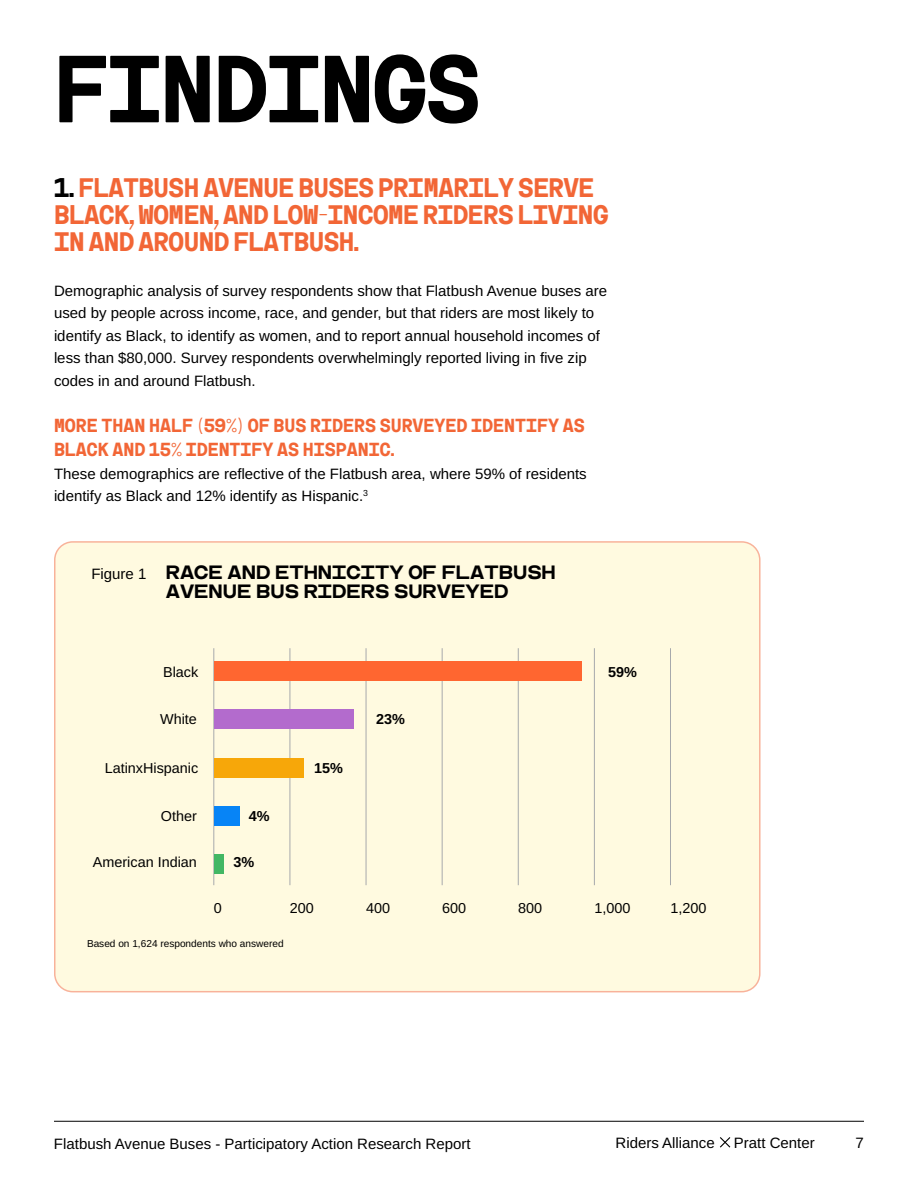
<style>
.page{position:relative;width:918px;height:1188px;background:#fff}
.page>*{position:absolute;margin:0;border:0;box-sizing:border-box;transform-origin:0 0}
.t1{font:90px "Cindie 2 K";letter-spacing:-.02em;color:#000}
.t2{font:25.5px/27px "Cindie 2 K";letter-spacing:-.02em;color:#f26636}
.t3{font:18px/24px "Cindie 2 K";color:#f26636}
.t4{font:18px/19.5px "Cindie 2 N";color:#000}
.t5{font:15px/22.5px "Arimo";color:#000}
.t6{font:14.4px "Arimo";color:#000}
.t7{font:10.05px "Arimo";color:#000}
.s1{color:#000}
</style>
<div class="page">
<svg style="left:720px;top:1137px;width:11px;height:11px"></svg>
<hr style="left:54px;top:1121px;width:810px;height:1px;background:#000">
<div style="left:55px;top:542px;width:705px;height:450px;background:#fffae0;border-radius:18px"></div>
<div style="left:54px;top:541px;width:707px;height:451px;border:2px solid #f26636;border-radius:18px"></div>
<hr style="left:213px;top:648px;width:1px;height:237px;background:#a7a9ac">
<hr style="left:290px;top:648px;width:1px;height:237px;background:#a7a9ac">
<hr style="left:366px;top:648px;width:1px;height:237px;background:#a7a9ac">
<hr style="left:442px;top:648px;width:1px;height:237px;background:#a7a9ac">
<hr style="left:518px;top:648px;width:1px;height:237px;background:#a7a9ac">
<hr style="left:594px;top:648px;width:1px;height:237px;background:#a7a9ac">
<hr style="left:670px;top:648px;width:1px;height:237px;background:#a7a9ac">
<div style="left:214px;top:661px;width:367px;height:20px;background:#ff6630"></div>
<div style="left:214px;top:710px;width:140px;height:19px;background:#b36bcd"></div>
<div style="left:214px;top:758px;width:90px;height:19px;background:#f7a709"></div>
<div style="left:214px;top:806px;width:25px;height:20px;background:#0784f6"></div>
<div style="left:214px;top:855px;width:10px;height:19px;background:#42b764"></div>
<h1 class="t1" style="left:54px;top:34px;width:428px">FINDINGS</h1>
<h2 class="t2" style="left:54px;top:175px;width:556px"><span class="s1">1.</span> FLATBUSH AVENUE BUSES PRIMARILY SERVE<br>BLACK, WOMEN, AND LOW-INCOME RIDERS LIVING<br>IN AND AROUND FLATBUSH.</h2>
<p class="t5" style="left:54px;top:280px;width:555px">Demographic analysis of survey respondents show that Flatbush Avenue buses are used by people across income, race, and gender, but that riders are most likely to identify as Black, to identify as women, and to report annual household incomes of less than $80,000. Survey respondents overwhelmingly reported living in five zip codes in and around Flatbush.</p>
<p class="t3" style="left:54px;top:415px;width:532px">MORE THAN HALF (59%) OF BUS RIDERS SURVEYED IDENTIFY AS<br>BLACK AND 15% IDENTIFY AS HISPANIC.</p>
<p class="t5" style="left:54px;top:463px;width:534px">These demographics are reflective of the Flatbush area, where 59% of residents identify as Black and 12% identify as Hispanic.<sup>3</sup></p>
<p class="t5" style="left:91px;top:563px;width:57px">Figure 1</p>
<p class="t4" style="left:166px;top:563px;width:392px">RACE AND ETHNICITY OF FLATBUSH<br>AVENUE BUS RIDERS SURVEYED</p>
<p class="t6" style="left:163px;top:662px;width:37px">Black</p>
<p class="t6" style="left:608px;top:662px;width:30px">59%</p>
<p class="t6" style="left:376px;top:709px;width:30px">23%</p>
<p class="t6" style="left:314px;top:758px;width:30px">15%</p>
<p class="t6" style="left:249px;top:806px;width:22px">4%</p>
<p class="t6" style="left:234px;top:852px;width:22px">3%</p>
<p class="t6" style="left:160px;top:709px;width:38px">White</p>
<p class="t6" style="left:105px;top:758px;width:95px">LatinxHispanic</p>
<p class="t6" style="left:161px;top:806px;width:38px">Other</p>
<p class="t6" style="left:93px;top:852px;width:106px">American Indian</p>
<p class="t6" style="left:214px;top:898px;width:10px">0</p>
<p class="t6" style="left:290px;top:898px;width:26px">200</p>
<p class="t6" style="left:366px;top:898px;width:26px">400</p>
<p class="t6" style="left:442px;top:898px;width:26px">600</p>
<p class="t6" style="left:518px;top:898px;width:26px">800</p>
<p class="t6" style="left:594px;top:898px;width:38px">1,000</p>
<p class="t6" style="left:671px;top:898px;width:38px">1,200</p>
<p class="t7" style="left:87px;top:937px;width:198px">Based on 1,624 respondents who answered</p>
<p class="t5" style="left:54px;top:1133px;width:418px">Flatbush Avenue Buses - Participatory Action Research Report</p>
<p class="t5" style="left:616px;top:1131px;width:101px">Riders Alliance</p>
<p class="t5" style="left:734px;top:1131px;width:82px">Pratt Center</p>
<p class="t5" style="left:856px;top:1131px;width:10px">7</p>
</div>
